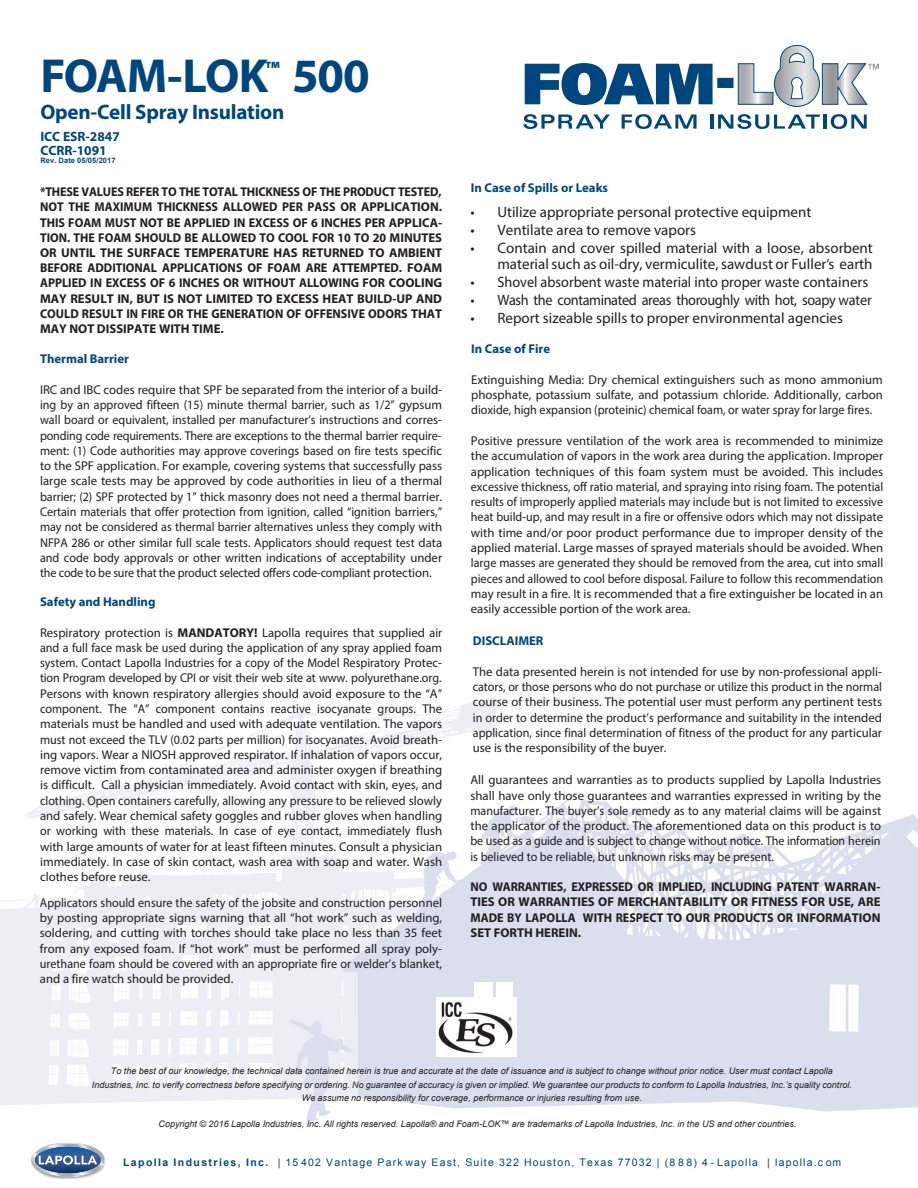
<style>
.page{position:relative;width:918px;height:1188px;background:#fff}
.page>*{position:absolute;margin:0;border:0;box-sizing:border-box;transform-origin:0 0}
.t1{font:700 48px "Myriad Pro";letter-spacing:-.02em;color:#00467e}
.t2{font:700 21px "Myriad Pro";letter-spacing:-.01em;color:#00467e}
.t3{font:15px/16.8px "Myriad Pro";color:#231f20;text-align:right}
.t4{font:15px "Myriad Pro";letter-spacing:-.025em;color:#231f20}
.t5{font:700 13.5px/13.5px "Myriad Pro";color:#00467e}
.t6{font:12.75px/15.3px "Myriad Pro";color:#221e1f;text-align:justify}
.t7{font:700 12.75px/15.1px "Myriad Pro";color:#221e1f;text-align:justify;scale:.95 1}
.t8{font:12.75px/15.3px "Myriad Pro";color:#221e1f;text-align:justify;scale:.95 1}
.t9{font:700 12.75px "Myriad Pro";color:#00467f}
.t10{font:700 12.75px "Myriad Pro";color:#00467e}
.t11{font:10.5px "Arial";letter-spacing:.11em;color:#00467e}
.t12{font:italic 9px/13.5px "Arial";color:#231f20;text-align:center}
.t13{font:700 7.5px "Arial";letter-spacing:.015em;color:#00467e}
.s1{font-style:inherit}
.s2{font-weight:700}
</style>
<div class="page">
<svg style="left:523px;top:114px;width:87px;height:15px"></svg>
<svg style="left:622px;top:114px;width:75px;height:15px"></svg>
<hr style="left:710px;top:115px;width:3px;height:14px;background:#00467e">
<svg style="left:718px;top:114px;width:102px;height:15px"></svg>
<hr style="left:823px;top:115px;width:3px;height:14px;background:#00467e">
<svg style="left:831px;top:114px;width:36px;height:15px"></svg>
<svg style="left:525px;top:45px;width:354px;height:62px"></svg>
<svg style="left:0;top:696px;width:505px;height:409px"></svg>
<svg style="left:290px;top:792px;width:628px;height:329px;fill:#d9dfec"></svg>
<div style="left:474px;top:983px;width:19px;height:46px;background:#fff"></div>
<div style="left:497px;top:983px;width:16px;height:45px;background:#fff"></div>
<svg style="left:31px;top:1143px;width:74px;height:34px"></svg>
<img style="left:436px;top:997px;width:80px;height:60px">
<h1 class="t1" style="left:40px;top:45px;width:331px">FOAM-LOK<sup>™</sup> 500</h1>
<h2 class="t2" style="left:40px;top:98px;width:246px">Open-Cell Spray Insulation</h2>
<p class="t5" style="left:40px;top:129px;width:81px">ICC ESR-2847<br>CCRR-1091</p>
<p class="t13" style="left:40px;top:156px;width:77px">Rev. Date 0<span class="s1">5/05</span>/2017</p>
<p class="t7" style="left:40px;top:184px;width:425px">*THESE VALUES REFER TO THE TOTAL THICKNESS OF THE PRODUCT TESTED, NOT THE MAXIMUM THICKNESS ALLOWED PER PASS OR APPLICATION.<br>THIS FOAM MUST NOT BE APPLIED IN EXCESS OF 6 INCHES PER APPLICA-TION. THE FOAM SHOULD BE ALLOWED TO COOL FOR 10 TO 20 MINUTES OR UNTIL THE SURFACE TEMPERATURE HAS RETURNED TO AMBIENT BEFORE ADDITIONAL APPLICATIONS OF FOAM ARE ATTEMPTED. FOAM APPLIED IN EXCESS OF 6 INCHES OR WITHOUT ALLOWING FOR COOLING MAY RESULT IN, BUT IS NOT LIMITED TO EXCESS HEAT BUILD-UP AND COULD RESULT IN FIRE OR THE GENERATION OF OFFENSIVE ODORS THAT MAY NOT DISSIPATE WITH TIME.</p>
<p class="t9" style="left:40px;top:351px;width:91px">Thermal Barrier</p>
<p class="t6" style="left:40px;top:382px;width:404px">IRC and IBC codes require that SPF be separated from the interior of a build&shy;ing by an approved fifteen (15) minute thermal barrier, such as 1/2” gypsum wall board or equivalent, installed per manufacturer’s instructions and corres&shy;ponding code requirements. There are exceptions to the thermal barrier require&shy;ment: (1) Code authorities may approve coverings based on fire tests specific to the SPF application. For example, covering systems that successfully pass large scale tests may be approved by code authorities in lieu of a thermal barrier; (2) SPF protected by 1” thick masonry does not need a thermal barrier.<br>Certain materials that offer protection from ignition, called “ignition barriers,” may not be considered as thermal barrier alternatives unless they comply with NFPA 286 or other similar full scale tests. Applicators should request test data and code body approvals or other written indications of acceptability under the code to be sure that the product selected offers code-compliant protection.</p>
<p class="t9" style="left:40px;top:593px;width:117px">Safety and Handling</p>
<p class="t6" style="left:40px;top:625px;width:404px">Respiratory protection is <span class="s2">MANDATORY!</span> Lapolla requires that supplied air and a full face mask be used during the application of any spray applied foam system. Contact Lapolla Industries for a copy of the Model Respiratory Protec&shy;tion Program developed by CPI or visit their web site at www. polyurethane.org.<br>Persons with known respiratory allergies should avoid exposure to the “A” component. The “A” component contains reactive isocyanate groups. The materials must be handled and used with adequate ventilation. The vapors must not exceed the TLV (0.02 parts per million) for isocyanates. Avoid breath&shy;ing vapors. Wear a NIOSH approved respirator. If inhalation of vapors occur, remove victim from contaminated area and administer oxygen if breathing is difficult. Call a physician immediately. Avoid contact with skin, eyes, and clothing. Open containers carefully, allowing any pressure to be relieved slowly and safely. Wear chemical safety goggles and rubber gloves when handling or working with these materials. In case of eye contact, immediately flush with large amounts of water for at least fifteen minutes. Consult a physician immediately. In case of skin contact, wash area with soap and water. Wash clothes before reuse.</p>
<p class="t8" style="left:40px;top:894px;width:425px">Applicators should ensure the safety of the jobsite and construction personnel by posting appropriate signs warning that all “hot work” such as welding, soldering, and cutting with torches should take place no less than 35 feet from any exposed foam. If “hot work” must be performed all spray poly&shy;urethane foam should be covered with an appropriate fire or welder’s blanket, and a fire watch should be provided.</p>
<p class="t10" style="left:471px;top:180px;width:139px">In Case of Spills or Leaks</p>
<p class="t3" style="left:470px;top:203px;width:342px">• Utilize appropriate personal protective equipment</p>
<p class="t3" style="left:470px;top:221px;width:227px">• Ventilate area to remove vapors</p>
<p class="t3" style="left:470px;top:239px;width:404px">• Contain and cover spilled material with a loose, absorbent material such as oil-dry, vermiculite, sawdust or Fuller’s earth</p>
<p class="t3" style="left:470px;top:274px;width:399px">• Shovel absorbent waste material into proper waste containers</p>
<p class="t4" style="left:470px;top:291px;width:403px">• Wash the contaminated areas thoroughly with hot, soapy water</p>
<p class="t3" style="left:470px;top:310px;width:374px">• Report sizeable spills to proper environmental agencies</p>
<p class="t9" style="left:471px;top:340px;width:80px">In Case of Fire</p>
<p class="t6" style="left:471px;top:371px;width:413px">Extinguishing Media: Dry chemical extinguishers such as mono ammonium phosphate, potassium sulfate, and potassium chloride. Additionally, carbon dioxide, high expansion (proteinic) chemical foam, or water spray for large fires.</p>
<p class="t6" style="left:471px;top:433px;width:414px">Positive pressure ventilation of the work area is recommended to minimize the accumulation of vapors in the work area during the application. Improper application techniques of this foam system must be avoided. This includes excessive thickness, off ratio material, and spraying into rising foam. The potential results of improperly applied materials may include but is not limited to excessive heat build-up, and may result in a fire or offensive odors which may not dissipate with time and/or poor product performance due to improper density of the applied material. Large masses of sprayed materials should be avoided. When large masses are generated they should be removed from the area, cut into small pieces and allowed to cool before disposal. Failure to follow this recommendation may result in a fire. It is recommended that a fire extinguisher be located in an easily accessible portion of the work area.</p>
<p class="t9" style="left:473px;top:633px;width:72px">DISCLAIMER</p>
<p class="t6" style="left:473px;top:664px;width:411px">The data presented herein is not intended for use by non-professional appli&shy;cators, or those persons who do not purchase or utilize this product in the normal course of their business. The potential user must perform any pertinent tests in order to determine the product’s performance and suitability in the intended application, since final determination of fitness of the product for any particular use is the responsibility of the buyer.</p>
<p class="t6" style="left:470px;top:772px;width:412px">All guarantees and warranties as to products supplied by Lapolla Industries shall have only those guarantees and warranties expressed in writing by the manufacturer. The buyer’s sole remedy as to any material claims will be against the applicator of the product. The aforementioned data on this product is to be used as a guide and is subject to change without notice. The information herein is believed to be reliable, but unknown risks may be present.</p>
<p class="t7" style="left:470px;top:879px;width:433px">NO WARRANTIES, EXPRESSED OR IMPLIED, INCLUDING PATENT WARRAN-TIES OR WARRANTIES OF MERCHANTABILITY OR FITNESS FOR USE, ARE MADE BY LAPOLLA WITH RESPECT TO OUR PRODUCTS OR INFORMATION SET FORTH HEREIN.</p>
<p class="t12" style="left:92px;top:1065px;width:762px">To the best of our knowledge, the technical data contained herein is true and accurate at the date of issuance and is subject to change without prior notice. User must contact Lapolla<br>Industries, Inc. to verify correctness before specifying or ordering. No guarantee of accuracy is given or implied. We guarantee our products to conform to Lapolla Industries, Inc.’s quality control.<br>We assume no responsibility for coverage, performance or injuries resulting from use.</p>
<p class="t12" style="left:159px;top:1117px;width:640px">Copyright © 2016 Lapolla Industries, Inc. All rights reserved. Lapolla® and Foam-LOK™ are trademarks of Lapolla Industries, Inc. in the US and other countries.</p>
<p class="t11" style="left:123px;top:1155px;width:720px"><span class="s2">Lapolla Industries, Inc.</span> | 15 402 Vantage Park way East, Suite 322 Houston, Texas 77032 | (8 8 8) 4 - Lapolla | lapolla.c om</p>
</div>
